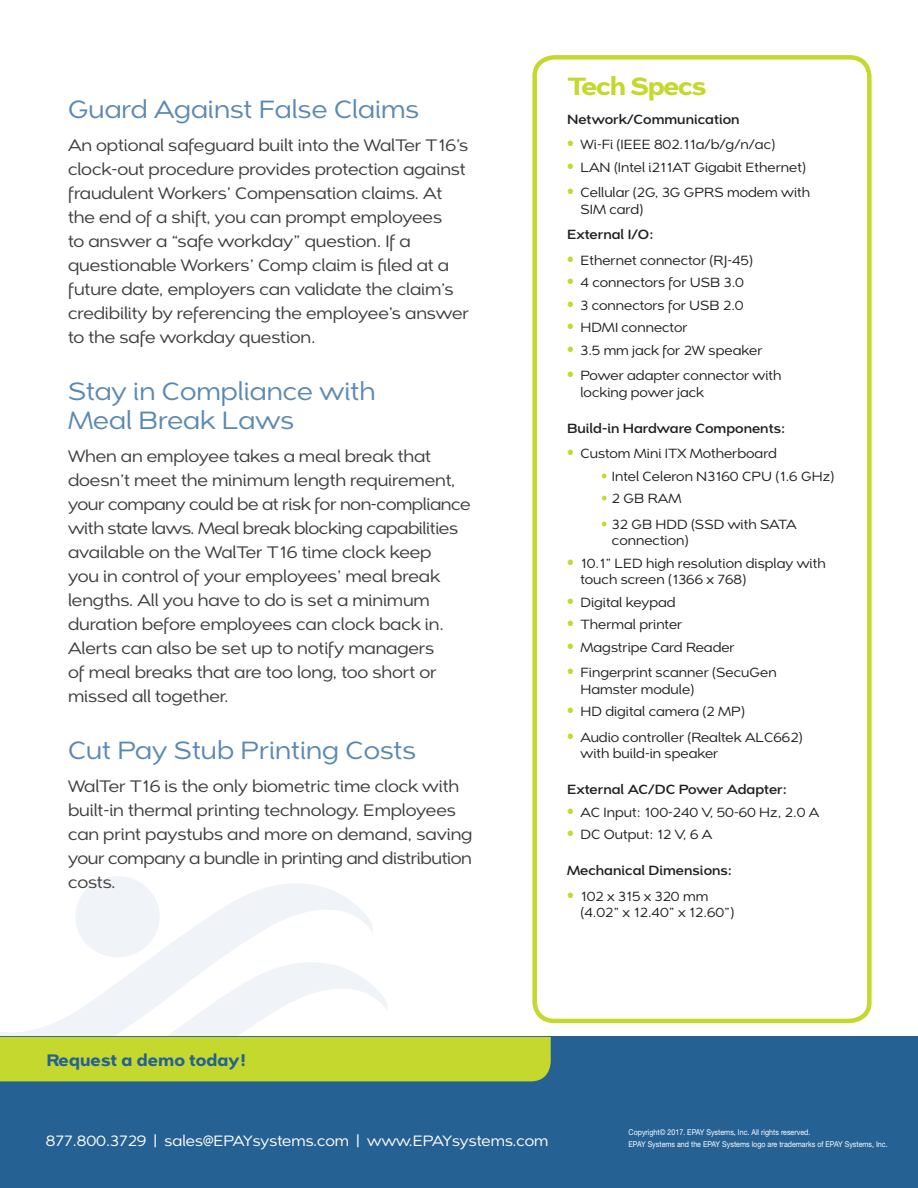
<style>
.page{position:relative;width:918px;height:1188px;background:#fff}
.page>*{position:absolute;margin:0;border:0;box-sizing:border-box;transform-origin:0 0}
.t1{font:24px/28.5px "Dienstag";color:#5b89b3;scale:.92 1}
.t2{font:900 24px "Dienstag";letter-spacing:-.06em;color:#c4d82d;scale:.92 1}
.General_paragraphs{font:16.05px/24px "Dienstag";letter-spacing:-.01em;color:#3e3e3f;scale:.92 1}
.t3{font:900 16.05px "Dienstag";color:#266193;scale:.89 1}
.t4{font:14.4px "Dienstag";color:#fff;scale:.89 1}
.t5{font:12.9px/16.5px "Dienstag";color:#231f20;scale:.89 1}
.t6{font:700 12.9px "Dienstag";color:#231f20;scale:.89 1}
.t7{font:7.95px "Helvetica Neue LT Std";color:#fff;scale:.89 1}
.s1{color:#c4d82d}
.s2{font-size:11.25px;color:#c4d82d}
</style>
<div class="page">
<svg style="left:0;top:884px;width:373px;height:153px"></svg>
<div style="left:75px;top:876px;width:85px;height:81px;background:#f0f4f8;border-radius:50%"></div>
<div style="left:0;top:1037px;width:918px;height:151px;background:#266193"></div>
<div style="left:0;top:1037px;width:551px;height:44px;background:#c4d82d"></div>
<div style="left:532px;top:55px;width:340px;height:968px;border:4px solid #c4d82d;border-radius:19px"></div>
<p class="t1" style="left:68px;top:97px;width:384px">Guard Against False Claims</p>
<p class="General_paragraphs" style="left:68px;top:135px;width:437px">An optional safeguard built into the WalTer T16’s clock-out procedure provides protection against fraudulent Workers’ Compensation claims. At the end of a shift, you can prompt employees<br>to answer a “safe workday” question. If a questionable Workers’ Comp claim is filed at a future date, employers can validate the claim’s credibility by referencing the employee’s answer to the safe workday question.</p>
<p class="t1" style="left:68px;top:379px;width:336px">Stay in Compliance with<br>Meal Break Laws</p>
<p class="General_paragraphs" style="left:68px;top:445px;width:439px">When an employee takes a meal break that doesn’t meet the minimum length requirement, your company could be at risk for non-compliance with state laws. Meal break blocking capabilities available on the WalTer T16 time clock keep<br>you in control of your employees’ meal break lengths. All you have to do is set a minimum duration before employees can clock back in.<br>Alerts can also be set up to notify managers<br>of meal breaks that are too long, too short or missed all together.</p>
<p class="t1" style="left:68px;top:737px;width:380px">Cut Pay Stub Printing Costs</p>
<p class="General_paragraphs" style="left:68px;top:775px;width:441px">WalTer T16 is the only biometric time clock with built-in thermal printing technology. Employees can print paystubs and more on demand, saving your company a bundle in printing and distribution costs.</p>
<p class="t2" style="left:567px;top:73px;width:153px">Tech Specs</p>
<p class="t6" style="left:567px;top:110px;width:195px">Network/Communication</p>
<p class="t5" style="left:567px;top:137px;width:235px"><span class="s1">•</span> Wi-Fi (IEEE 802.11a/b/g/n/ac)</p>
<p class="t5" style="left:567px;top:160px;width:270px"><span class="s1">•</span> LAN (Intel i211AT Gigabit Ethernet)</p>
<p class="t5" style="left:580px;top:185px;width:260px;text-indent:-13px"><span class="s1">•</span> Cellular (2G, 3G GPRS modem with<br>SIM card)</p>
<p class="t6" style="left:567px;top:226px;width:99px">External I/O:</p>
<p class="t5" style="left:567px;top:253px;width:210px"><span class="s1">•</span> Ethernet connector (RJ-45)</p>
<p class="t5" style="left:567px;top:275px;width:200px"><span class="s1">•</span> 4 connectors for USB 3.0</p>
<p class="t5" style="left:567px;top:298px;width:200px"><span class="s1">•</span> 3 connectors for USB 2.0</p>
<p class="t5" style="left:567px;top:320px;width:137px"><span class="s1">•</span> HDMI connector</p>
<p class="t5" style="left:567px;top:343px;width:221px"><span class="s1">•</span> 3.5 mm jack for 2W speaker</p>
<p class="t5" style="left:580px;top:368px;width:227px;text-indent:-13px"><span class="s1">•</span> Power adapter connector with locking power jack</p>
<p class="t6" style="left:567px;top:419px;width:247px">Build-in Hardware Components:</p>
<p class="t5" style="left:567px;top:446px;width:237px"><span class="s1">•</span> Custom Mini ITX Motherboard</p>
<p class="t5" style="left:602px;top:469px;width:263px"><span class="s2">•</span> Intel Celeron N3160 CPU (1.6 GHz)</p>
<p class="t5" style="left:602px;top:491px;width:91px"><span class="s2">•</span> 2 GB RAM</p>
<p class="t5" style="left:612px;top:517px;width:209px;text-indent:-10px"><span class="s2">•</span> 32 GB HDD (SSD with SATA connection)</p>
<p class="t5" style="left:580px;top:556px;width:277px;text-indent:-13px"><span class="s1">•</span> 10.1” LED high resolution display with touch screen (1366 x 768)</p>
<p class="t5" style="left:567px;top:595px;width:124px"><span class="s1">•</span> Digital keypad</p>
<p class="t5" style="left:567px;top:617px;width:131px"><span class="s1">•</span> Thermal printer</p>
<p class="t5" style="left:567px;top:640px;width:190px"><span class="s1">•</span> Magstripe Card Reader</p>
<p class="t5" style="left:580px;top:665px;width:222px;text-indent:-13px"><span class="s1">•</span> Fingerprint scanner (SecuGen<br>Hamster module)</p>
<p class="t5" style="left:567px;top:704px;width:201px"><span class="s1">•</span> HD digital camera (2 MP)</p>
<p class="t5" style="left:580px;top:730px;width:251px;text-indent:-13px"><span class="s1">•</span> Audio controller (Realtek ALC662) with build-in speaker</p>
<p class="t6" style="left:567px;top:781px;width:249px">External AC/DC Power Adapter:</p>
<p class="t5" style="left:567px;top:805px;width:285px"><span class="s1">•</span> AC Input: 100-240 V, 50-60 Hz, 2.0 A</p>
<p class="t5" style="left:567px;top:827px;width:165px"><span class="s1">•</span> DC Output: 12 V, 6 A</p>
<p class="t6" style="left:567px;top:862px;width:188px">Mechanical Dimensions:</p>
<p class="t5" style="left:567px;top:889px;width:160px"><span class="s1">•</span> 102 x 315 x 320 mm</p>
<p class="t5" style="left:580px;top:905px;width:174px">(4.02” x 12.40” x 12.60”)</p>
<p class="t3" style="left:46px;top:1051px;width:226px">Request a demo today!</p>
<p class="t4" style="left:46px;top:1132px;width:566px">877.800.3729 | sales@EPAYsystems.com | www.EPAYsystems.com</p>
<p class="t7" style="left:629px;top:1127px;width:206px">Copyright© 2017. EPAY Systems, Inc. All rights reserved.</p>
<p class="t7" style="left:629px;top:1139px;width:293px">EPAY Systems and the EPAY Systems logo are trademarks of EPAY Systems, Inc.</p>
</div>
